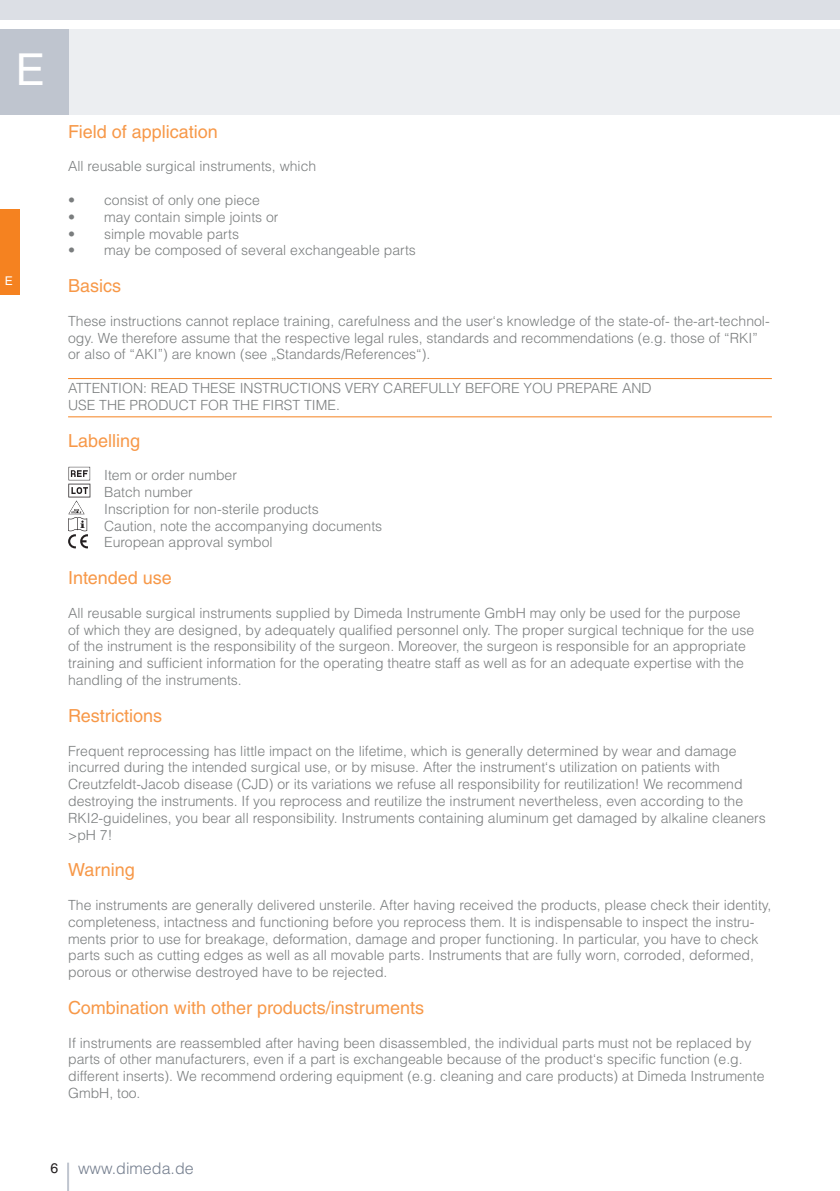
<style>
.page{position:relative;width:840px;height:1191px;background:#fff}
.page>*{position:absolute;margin:0;border:0;box-sizing:border-box;transform-origin:0 0}
.Kapitelnummer{font:44px "Helvetica LT Std";color:#fff}
.Fließtext_überschrif{font:18px "Helvetica LT Std";color:#f79848}
.t1{font:300 16px "Helvetica LT Std";color:#747e8e}
.Fließtext{font:300 14px/16.8px "Helvetica LT Std";color:#7a7d7e}
.Kapitel_Reiter_Zahl{font:12px "Helvetica LT Std";color:#fff}
.s1{font-weight:400;font-size:14px;color:#231f20}
</style>
<div class="page">
<div style="left:0;top:0;width:839px;height:20px;background:#dcdfe5"></div>
<div style="left:68px;top:30px;width:771px;height:85px;background:#eceef1"></div>
<div style="left:0;top:30px;width:68px;height:85px;background:#bfc5cf"></div>
<hr style="left:67px;top:1162px;width:2px;height:29px;background:#bfc5cf">
<div style="left:0;top:210px;width:20px;height:85px;background:#f58220"></div>
<hr style="left:68px;top:378px;width:703px;height:1px;background:#f58220">
<hr style="left:68px;top:416px;width:703px;height:1px;background:#f58220">
<svg style="left:68px;top:466px;width:22px;height:82px"></svg>
<p class="Kapitelnummer" style="left:16px;top:44px;width:31px">E</p>
<p class="Kapitel_Reiter_Zahl" style="left:5px;top:274px;width:10px">E</p>
<p class="Fließtext_überschrif" style="left:68px;top:121px;width:151px">Field of application</p>
<p class="Fließtext" style="left:68px;top:158px;width:249px">All reusable surgical instruments, which</p>
<p class="Fließtext" style="left:68px;top:191px;width:193px">• consist of only one piece</p>
<p class="Fließtext" style="left:68px;top:208px;width:212px">• may contain simple joints or</p>
<p class="Fließtext" style="left:68px;top:225px;width:172px">• simple movable parts</p>
<p class="Fließtext" style="left:68px;top:242px;width:349px">• may be composed of several exchangeable parts</p>
<p class="Fließtext_überschrif" style="left:68px;top:275px;width:55px">Basics</p>
<p class="Fließtext" style="left:68px;top:312px;width:702px">These instructions cannot replace training, carefulness and the user‘s knowledge of the state-of- the-art-technol&shy;ogy. We therefore assume that the respective legal rules, standards and recommendations (e.g. those of “RKI” or also of “AKI”) are known (see „Standards/References“).</p>
<p class="Fließtext" style="left:68px;top:379px;width:584px">ATTENTION: READ THESE INSTRUCTIONS VERY CAREFULLY BEFORE YOU PREPARE AND</p>
<p class="Fließtext" style="left:68px;top:396px;width:273px">USE THE PRODUCT FOR THE FIRST TIME.</p>
<p class="Fließtext_überschrif" style="left:68px;top:430px;width:74px">Labelling</p>
<p class="Fließtext" style="left:104px;top:467px;width:134px">Item or order number</p>
<p class="Fließtext" style="left:104px;top:483px;width:90px">Batch number</p>
<p class="Fließtext" style="left:104px;top:500px;width:216px">Inscription for non-sterile products</p>
<p class="Fließtext" style="left:104px;top:517px;width:279px">Caution, note the accompanying documents</p>
<p class="Fließtext" style="left:104px;top:534px;width:170px">European approval symbol</p>
<p class="Fließtext_überschrif" style="left:68px;top:567px;width:105px">Intended use</p>
<p class="Fließtext" style="left:68px;top:604px;width:687px">All reusable surgical instruments supplied by Dimeda Instrumente GmbH may only be used for the purpose of which they are designed, by adequately qualified personnel only. The proper surgical technique for the use of the instrument is the responsibility of the surgeon. Moreover, the surgeon is responsible for an appropriate training and sufficient information for the operating theatre staff as well as for an adequate expertise with the handling of the instruments.</p>
<p class="Fließtext_überschrif" style="left:68px;top:705px;width:95px">Restrictions</p>
<p class="Fließtext" style="left:68px;top:742px;width:699px">Frequent reprocessing has little impact on the lifetime, which is generally determined by wear and damage incurred during the intended surgical use, or by misuse. After the instrument‘s utilization on patients with Creutzfeldt-Jacob disease (CJD) or its variations we refuse all responsibility for reutilization! We recommend destroying the instruments. If you reprocess and reutilize the instrument nevertheless, even according to the RKI2-guidelines, you bear all responsibility. Instruments containing aluminum get damaged by alkaline cleaners &gt;pH 7!</p>
<p class="Fließtext_überschrif" style="left:68px;top:859px;width:68px">Warning</p>
<p class="Fließtext" style="left:68px;top:896px;width:704px">The instruments are generally delivered unsterile. After having received the products, please check their identity, completeness, intactness and functioning before you reprocess them. It is indispensable to inspect the instru&shy;ments prior to use for breakage, deformation, damage and proper functioning. In particular, you have to check parts such as cutting edges as well as all movable parts. Instruments that are fully worn, corroded, deformed, porous or otherwise destroyed have to be rejected.</p>
<p class="Fließtext_überschrif" style="left:68px;top:997px;width:357px">Combination with other products/instruments</p>
<p class="Fließtext" style="left:68px;top:1034px;width:697px">If instruments are reassembled after having been disassembled, the individual parts must not be replaced by parts of other manufacturers, even if a part is exchangeable because of the product‘s specific function (e.g. different inserts). We recommend ordering equipment (e.g. cleaning and care products) at Dimeda Instrumente GmbH, too.</p>
<p class="t1" style="left:50px;top:1158px;width:145px"><span class="s1">6</span> www.dimeda.de</p>
</div>
